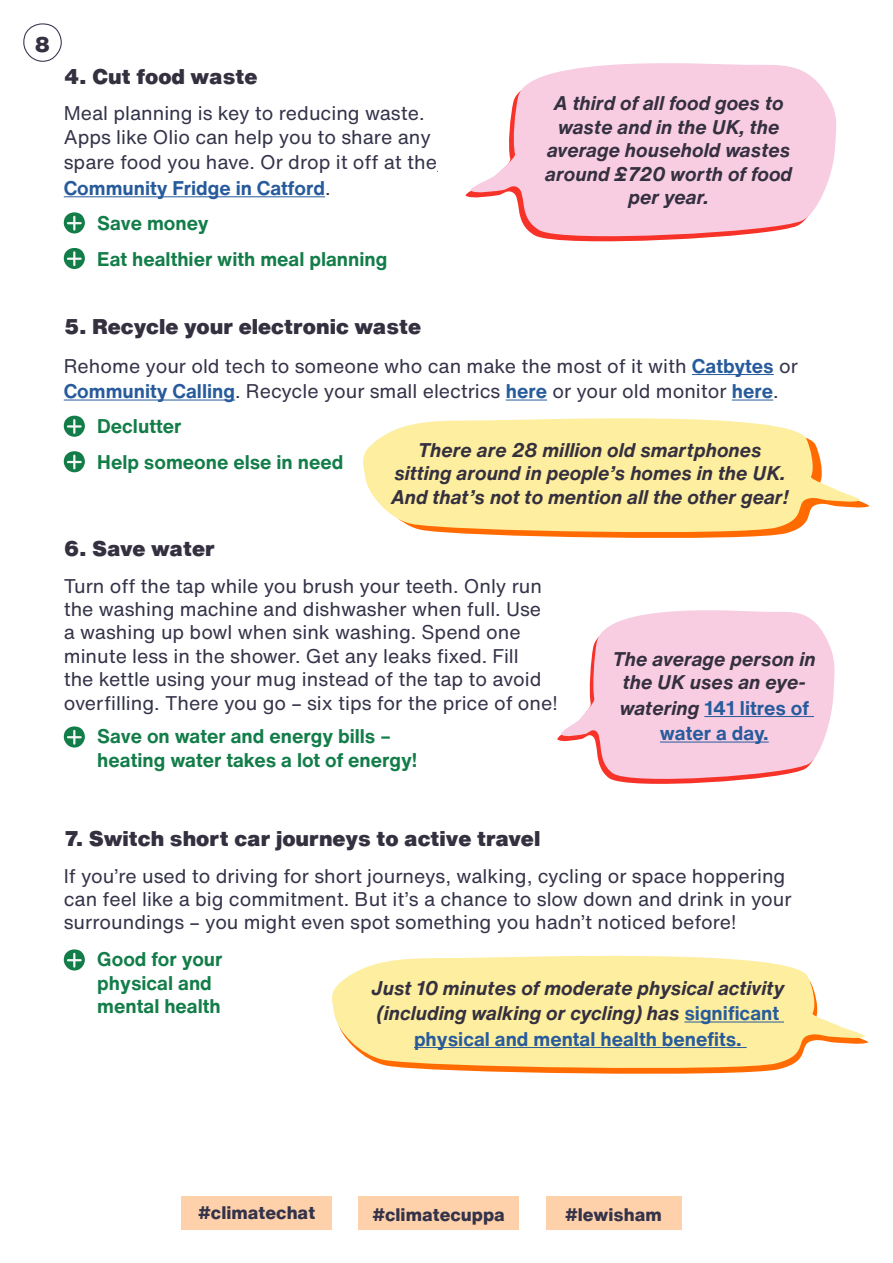
<style>
.page{position:relative;width:893px;height:1263px;background:#fff}
.page>*{position:absolute;margin:0;border:0;box-sizing:border-box;transform-origin:0 0}
.t1{font:900 21px "Helvetica Now Text";color:#34303f}
.t2{font:19.5px/23.4px "Helvetica Now Text";color:#343349}
.t3{font:italic 700 19.5px/23.4px "Helvetica Now Text";color:#34303f;text-align:center}
.t4{font:700 19.5px/23.4px "Helvetica Now Text";color:#127d49}
.t5{font:700 19.5px/25.5px "Helvetica Now Text";color:#275b9b;text-align:center}
.t6{font:800 17.85px "Helvetica Now Text";color:#343349}
.s1{font-weight:700;color:#275b9b}
.s2{font-style:italic;color:#34303f}
.s3{font-style:normal;color:#275b9b}
</style>
<div class="page">
<svg style="left:23px;top:23px;width:39px;height:39px"></svg>
<hr style="left:64px;top:196px;width:261px;height:1px;background:#275b9b">
<hr style="left:692px;top:374px;width:82px;height:1px;background:#275b9b">
<hr style="left:64px;top:399px;width:171px;height:1px;background:#275b9b">
<hr style="left:506px;top:399px;width:41px;height:1px;background:#275b9b">
<hr style="left:732px;top:399px;width:41px;height:1px;background:#275b9b">
<svg style="left:470px;top:63px;width:367px;height:179px;fill:#f8cde2"></svg>
<svg style="left:561px;top:610px;width:274px;height:174px;fill:#f8cde2"></svg>
<svg style="left:532px;top:500px;width:337px;height:38px"></svg>
<svg style="left:513px;top:1041px;width:355px;height:33px"></svg>
<svg style="left:363px;top:418px;width:497px;height:118px;background:#feeaa5"></svg>
<svg style="left:332px;top:955px;width:534px;height:117px;fill:#feee9f"></svg>
<hr style="left:684px;top:1021px;width:100px;height:1px;background:#275b9b">
<hr style="left:414px;top:1047px;width:333px;height:1px;background:#275b9b">
<hr style="left:704px;top:716px;width:110px;height:1px;background:#275b9b">
<hr style="left:660px;top:741px;width:109px;height:1px;background:#275b9b">
<svg style="left:64px;top:949px;width:21px;height:21px"></svg>
<svg style="left:64px;top:726px;width:21px;height:21px"></svg>
<svg style="left:64px;top:451px;width:21px;height:21px"></svg>
<svg style="left:64px;top:248px;width:21px;height:21px"></svg>
<svg style="left:64px;top:416px;width:21px;height:21px"></svg>
<svg style="left:64px;top:212px;width:21px;height:21px"></svg>
<div style="left:358px;top:1196px;width:161px;height:34px;background:#ffd1aa"></div>
<div style="left:546px;top:1196px;width:135px;height:34px;background:#ffd1aa"></div>
<div style="left:181px;top:1196px;width:151px;height:34px;background:#ffd1aa"></div>
<p class="t1" style="left:35px;top:29px;width:17px">8</p>
<p class="t1" style="left:64px;top:61px;width:195px">4. Cut food waste</p>
<p class="t2" style="left:64px;top:101px;width:369px">Meal planning is key to reducing waste.<br>Apps like Olio can help you to share any</p>
<p class="t2" style="left:64px;top:149px;width:375px;line-height:25.5px">spare food you have. Or drop it off at the<br><span class="s1">Community Fridge in Catford</span>.</p>
<p class="t4" style="left:97px;top:204px;width:292px;line-height:36.2px">Save money<br>Eat healthier with meal planning</p>
<p class="t3" style="left:545px;top:91px;width:248px">A third of all food goes to waste and in the UK, the average household wastes around £720 worth of food per year.</p>
<p class="t1" style="left:64px;top:311px;width:359px">5. Recycle your electronic waste</p>
<p class="t2" style="left:64px;top:352px;width:736px;line-height:25.5px">Rehome your old tech to someone who can make the most of it with <span class="s1">Catbytes</span> or<br><span class="s1">Community Calling</span>. Recycle your small electrics <span class="s1">here</span> or your old monitor <span class="s1">here</span>.</p>
<p class="t4" style="left:97px;top:407px;width:248px;line-height:36.2px">Declutter<br>Help someone else in need</p>
<p class="t3" style="left:391px;top:438px;width:399px">There are 28 million old smartphones sitting around in people’s homes in the UK.<br>And that’s not to mention all the other gear!</p>
<p class="t1" style="left:64px;top:533px;width:153px">6. Save water</p>
<p class="t2" style="left:64px;top:573px;width:495px">Turn off the tap while you brush your teeth. Only run the washing machine and dishwasher when full. Use<br>a washing up bowl when sink washing. Spend one minute less in the shower. Get any leaks fixed. Fill<br>the kettle using your mug instead of the tap to avoid overfilling. There you go – six tips for the price of one!</p>
<p class="t4" style="left:97px;top:724px;width:322px">Save on water and energy bills – heating water takes a lot of energy!</p>
<p class="t3" style="left:613px;top:647px;width:204px">The average person in the UK uses an eye-</p>
<p class="t5" style="left:620px;top:694px;width:191px"><span class="s2">watering</span> 141 litres of water a day.</p>
<p class="t1" style="left:64px;top:823px;width:478px">7. Switch short car journeys to active travel</p>
<p class="t2" style="left:64px;top:863px;width:729px">If you’re used to driving for short journeys, walking, cycling or space hoppering can feel like a big commitment. But it’s a chance to slow down and drink in your surroundings – you might even spot something you hadn’t noticed before!</p>
<p class="t4" style="left:97px;top:947px;width:127px">Good for your physical and mental health</p>
<p class="t3" style="left:371px;top:974px;width:415px;line-height:25.5px">Just 10 minutes of moderate physical activity (including walking or cycling) has <span class="s3">significant physical and mental health benefits.</span></p>
<p class="t6" style="left:198px;top:1199px;width:119px">#climatechat</p>
<p class="t6" style="left:372px;top:1201px;width:134px">#climatecuppa</p>
<p class="t6" style="left:565px;top:1201px;width:98px">#lewisham</p>
</div>
